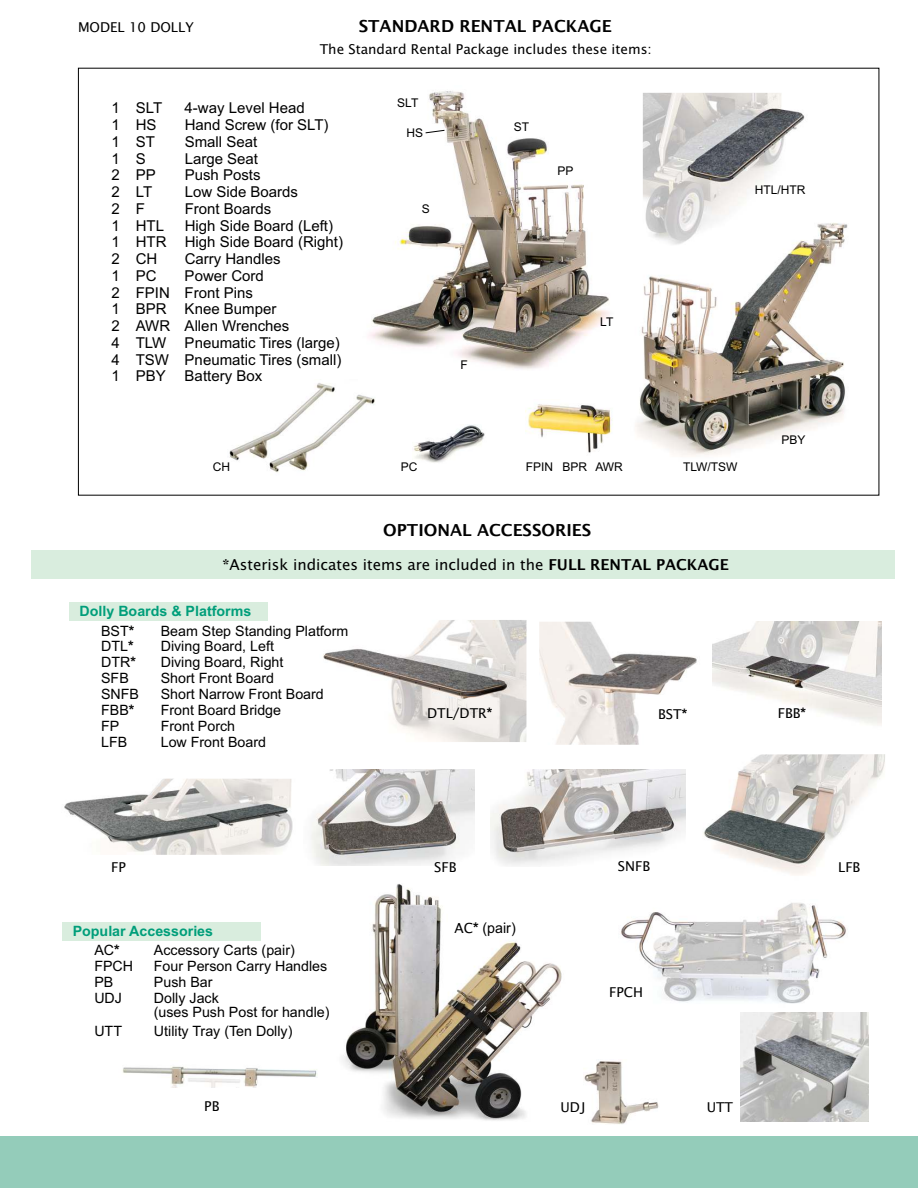
<style>
.page{position:relative;width:918px;height:1188px;background:#fff}
.page>*{position:absolute;margin:0;border:0;box-sizing:border-box;transform-origin:0 0}
.t1{font:600 16.5px "Lucida Sans";color:#000}
.t2{font:15px/16.8px "Arial";color:#000}
.t3{font:15px "Lucida Sans";color:#000}
.t4{font:14.55px "Arial";color:#000}
.t5{font:14.25px/14.4px "Arial";color:#000}
.t6{font:700 14.25px/19px "Arial";color:#009e7a}
.t7{font:13.5px "Lucida Sans";color:#000}
.t8{font:12px "Arial";color:#000}
.s1{font-weight:600}
.s2{font-weight:400;color:#000}
.s3{color:#000}
.s4{font-weight:700}
.s5{font-family:"Arial";font-weight:700;font-size:14.25px}
.s6{font-family:"Lucida Sans";font-size:13.8px}
</style>
<div class="page">
<div style="left:0;top:1136px;width:918px;height:52px;background:#94ccba"></div>
<img style="left:635px;top:223px;width:213px;height:233px">
<img style="left:369px;top:91px;width:240px;height:278px">
<img style="left:525px;top:404px;width:88px;height:49px">
<img style="left:229px;top:383px;width:146px;height:90px">
<img style="left:413px;top:425px;width:72px;height:38px">
<svg style="left:425px;top:129px;width:20px;height:5px"></svg>
<img style="left:643px;top:93px;width:167px;height:152px">
<div style="left:31px;top:550px;width:864px;height:29px;background:#d9edde"></div>
<div style="left:69px;top:603px;width:199px;height:18px;background:#d9edde"></div>
<img style="left:323px;top:620px;width:203px;height:122px">
<img style="left:539px;top:622px;width:158px;height:123px">
<img style="left:311px;top:770px;width:164px;height:95px">
<img style="left:64px;top:779px;width:229px;height:76px">
<img style="left:713px;top:622px;width:168px;height:103px">
<img style="left:703px;top:754px;width:182px;height:121px">
<img style="left:490px;top:770px;width:196px;height:96px">
<img style="left:343px;top:884px;width:219px;height:237px">
<div style="left:62px;top:922px;width:199px;height:18px;background:#d9edde"></div>
<img style="left:621px;top:903px;width:225px;height:101px">
<img style="left:740px;top:1013px;width:128px;height:109px">
<img style="left:122px;top:1066px;width:195px;height:22px">
<img style="left:584px;top:1061px;width:75px;height:63px">
<p class="t7" style="left:78px;top:22px;width:117px">MODEL 10 DOLLY</p>
<p class="t1" style="left:359px;top:19px;width:255px">STANDARD RENTAL PACKAGE</p>
<p class="t7" style="left:320px;top:44px;width:334px">The Standard Rental Package includes these items:</p>
<p class="t2" style="left:111px;top:101px;width:52px">1 SLT</p>
<p class="t2" style="left:185px;top:101px;width:122px">4-way Level Head</p>
<p class="t8" style="left:397px;top:98px;width:23px">SLT</p>
<p class="t2" style="left:111px;top:118px;width:47px">1 HS</p>
<p class="t2" style="left:185px;top:118px;width:145px">Hand Screw (for SLT)</p>
<p class="t2" style="left:111px;top:135px;width:45px">1 ST</p>
<p class="t2" style="left:185px;top:135px;width:74px">Small Seat</p>
<p class="t2" style="left:111px;top:151px;width:36px">1 S</p>
<p class="t2" style="left:185px;top:151px;width:75px">Large Seat</p>
<p class="t2" style="left:111px;top:168px;width:46px">2 PP</p>
<p class="t2" style="left:185px;top:168px;width:77px">Push Posts</p>
<p class="t2" style="left:111px;top:185px;width:42px">2 LT</p>
<p class="t2" style="left:185px;top:185px;width:115px">Low Side Boards</p>
<p class="t2" style="left:111px;top:202px;width:35px">2 F</p>
<p class="t2" style="left:185px;top:202px;width:88px">Front Boards</p>
<p class="t2" style="left:111px;top:218px;width:54px">1 HTL</p>
<p class="t2" style="left:111px;top:218px;width:233px;text-indent:73px">High Side Board (Left)<br>1 HTR High Side Board (Right)<br>2 CH</p>
<p class="t2" style="left:185px;top:252px;width:97px">Carry Handles</p>
<p class="t2" style="left:111px;top:269px;width:231px;text-indent:73px">Power Cord<br>2 FPIN Front Pins<br>1 BPR Knee Bumper<br>2 AWR Allen Wrenches<br>4 TLW Pneumatic Tires (large)<br>4 TSW Pneumatic Tires (small)<br>1 PBY</p>
<p class="t2" style="left:111px;top:269px;width:47px">1 PC</p>
<p class="t2" style="left:185px;top:369px;width:79px">Battery Box</p>
<p class="t8" style="left:406px;top:128px;width:18px">HS</p>
<p class="t8" style="left:422px;top:205px;width:10px">S</p>
<p class="t8" style="left:461px;top:360px;width:9px">F</p>
<p class="t8" style="left:514px;top:122px;width:17px">ST</p>
<p class="t8" style="left:557px;top:167px;width:18px">PP</p>
<p class="t8" style="left:600px;top:317px;width:15px">LT</p>
<p class="t8" style="left:755px;top:185px;width:52px">HTL/HTR</p>
<p class="t8" style="left:401px;top:463px;width:18px">PC</p>
<p class="t8" style="left:683px;top:462px;width:56px">TLW/TSW</p>
<p class="t8" style="left:213px;top:463px;width:19px">CH</p>
<p class="t8" style="left:526px;top:463px;width:98px">FPIN BPR AWR</p>
<p class="t8" style="left:781px;top:435px;width:26px">PBY</p>
<p class="t1" style="left:383px;top:523px;width:210px">OPTIONAL ACCESSORIES</p>
<p class="t3" style="left:222px;top:558px;width:508px"><span class="s1">*</span>Asterisk indicates items are included in the <span class="s1">FULL RENTAL PACKAGE</span></p>
<p class="t6" style="left:101px;top:603px;width:152px;text-indent:-22px">Dolly Boards &amp; Platforms<br><span class="s2">BST</span><span class="s3">*</span></p>
<p class="t5" style="left:161px;top:625px;width:189px">Beam Step Standing Platform</p>
<p class="t5" style="left:101px;top:641px;width:34px">DTL<span class="s4">*</span></p>
<p class="t5" style="left:161px;top:641px;width:115px">Diving Board, Left</p>
<p class="t5" style="left:101px;top:656px;width:36px">DTR<span class="s4">*</span></p>
<p class="t5" style="left:161px;top:656px;width:124px">Diving Board, Right</p>
<p class="t5" style="left:101px;top:672px;width:29px">SFB</p>
<p class="t5" style="left:161px;top:672px;width:115px">Short Front Board</p>
<p class="t5" style="left:101px;top:688px;width:40px">SNFB</p>
<p class="t5" style="left:161px;top:688px;width:165px">Short Narrow Front Board</p>
<p class="t5" style="left:101px;top:704px;width:35px">FBB<span class="s4">*</span></p>
<p class="t5" style="left:161px;top:704px;width:122px">Front Board Bridge</p>
<p class="t5" style="left:101px;top:720px;width:20px">FP</p>
<p class="t5" style="left:161px;top:720px;width:76px">Front Porch</p>
<p class="t5" style="left:101px;top:736px;width:28px">LFB</p>
<p class="t5" style="left:161px;top:736px;width:107px">Low Front Board</p>
<p class="t7" style="left:427px;top:707px;width:67px">DTL/DTR<span class="s5">*</span></p>
<p class="t7" style="left:658px;top:708px;width:31px">BST<span class="s5">*</span></p>
<p class="t7" style="left:778px;top:708px;width:30px">FBB<span class="s5">*</span></p>
<p class="t7" style="left:111px;top:862px;width:16px">FP</p>
<p class="t6" style="left:94px;top:923px;width:120px;text-indent:-22px">Popular Accessories<br><span class="s2">AC</span><span class="s3">*</span></p>
<p class="t5" style="left:154px;top:944px;width:142px">Accessory Carts (pair)</p>
<p class="t5" style="left:94px;top:960px;width:40px">FPCH</p>
<p class="t5" style="left:154px;top:960px;width:175px">Four Person Carry Handles</p>
<p class="t5" style="left:94px;top:976px;width:21px">PB</p>
<p class="t5" style="left:154px;top:976px;width:60px">Push Bar</p>
<p class="t5" style="left:94px;top:992px;width:29px">UDJ</p>
<p class="t5" style="left:154px;top:992px;width:177px">Dolly Jack<br>(uses Push Post for handle)</p>
<p class="t5" style="left:94px;top:1025px;width:29px">UTT</p>
<p class="t5" style="left:154px;top:1025px;width:140px">Utility Tray (Ten Dolly)</p>
<p class="t7" style="left:434px;top:862px;width:24px">SFB</p>
<p class="t4" style="left:454px;top:922px;width:63px"><span class="s6">AC</span><span class="s4">*</span> (pair)</p>
<p class="t7" style="left:618px;top:861px;width:34px">SNFB</p>
<p class="t7" style="left:609px;top:987px;width:35px">FPCH</p>
<p class="t7" style="left:204px;top:1100px;width:17px">PB</p>
<p class="t7" style="left:561px;top:1101px;width:26px">UDJ</p>
<p class="t7" style="left:707px;top:1101px;width:28px">UTT</p>
<p class="t7" style="left:838px;top:862px;width:24px">LFB</p>
</div>
